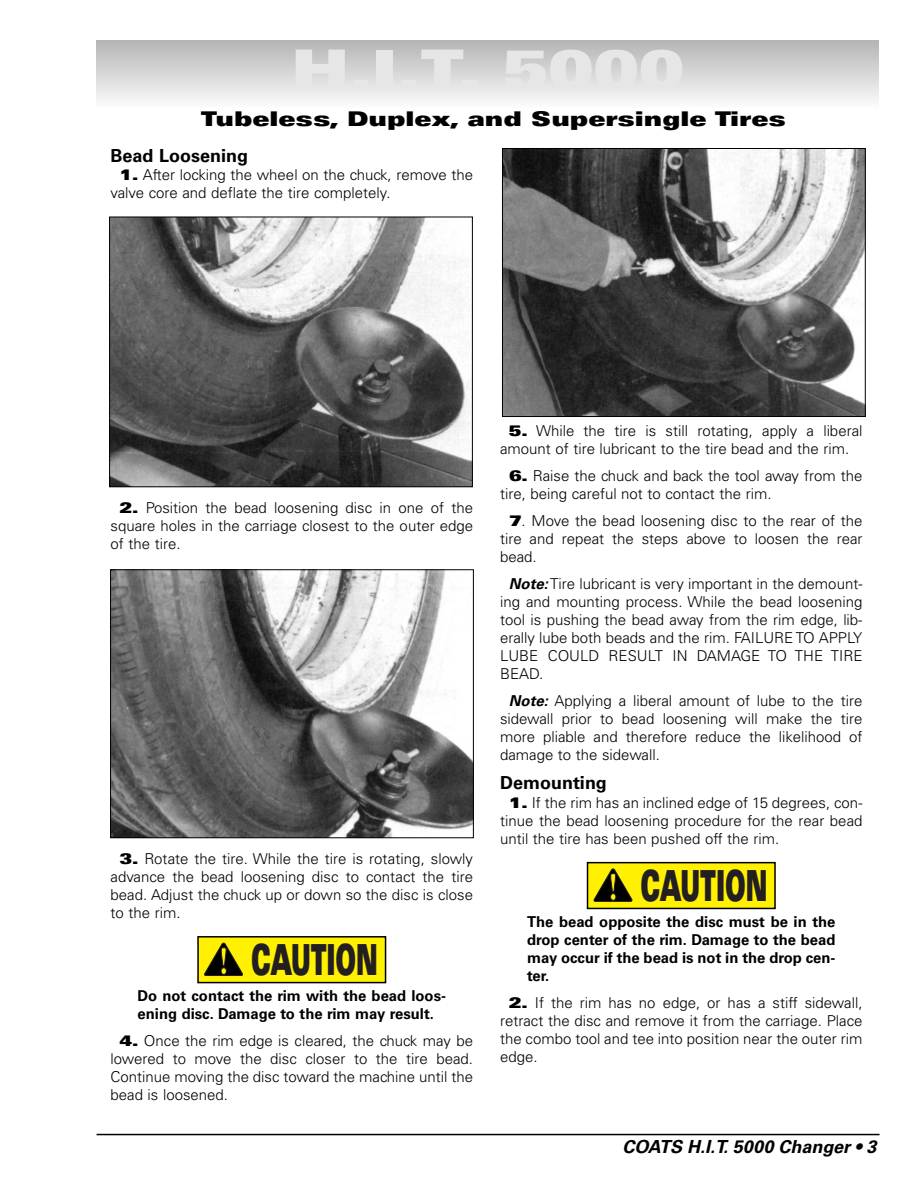
<style>
.page{position:relative;width:918px;height:1188px;background:#fff}
.page>*{position:absolute;margin:0;border:0;box-sizing:border-box;transform-origin:0 0}
.t1{font:900 expanded 54px "Univers";color:#e6e6e6}
.t2{font:900 expanded 42.9px "Univers";letter-spacing:-.005em;color:#231f20;scale:.46 1}
.t3{font:900 expanded 20.25px "Univers";color:#000}
.t4{font:italic 700 18px "Univers";color:#000}
.t5{font:700 18px "Univers";color:#000}
.t6{font:300 15px/18px "Univers";color:#000;text-align:justify}
.t7{font:700 15px/18px "Univers";color:#000}
.s1{font-weight:900;font-stretch:expanded}
.s2{font-weight:700;font-style:italic}
</style>
<div class="page">
<div style="left:96px;top:40px;width:783px;height:68px;background:linear-gradient(to bottom,#b4b4b4,#fbfbfb)"></div>
<hr style="left:97px;top:1134px;width:783px;height:1px;background:#000">
<div style="left:588px;top:863px;width:186px;height:45px;background:#fff101"></div>
<svg style="left:593px;top:869px;width:39px;height:33px"></svg>
<div style="left:587px;top:862px;width:189px;height:47px;border:2px solid #000"></div>
<div style="left:199px;top:938px;width:186px;height:44px;background:#fff101"></div>
<svg style="left:204px;top:943px;width:39px;height:33px"></svg>
<div style="left:197px;top:936px;width:189px;height:47px;border:2px solid #000"></div>
<img style="left:111px;top:219px;width:359px;height:266px">
<div style="left:109px;top:217px;width:363px;height:270px;border:1px solid #000"></div>
<img style="left:504px;top:150px;width:359px;height:265px">
<div style="left:502px;top:148px;width:363px;height:269px;border:1px solid #000"></div>
<img style="left:112px;top:572px;width:359px;height:264px">
<div style="left:110px;top:570px;width:363px;height:268px;border:1px solid #000"></div>
<h1 class="t1" style="left:291px;top:50px;width:395px">H.I.T. 5000</h1>
<h3 class="t3" style="left:201px;top:111px;width:586px">Tubeless, Duplex, and Supersingle Tires</h3>
<p class="t5" style="left:111px;top:149px;width:139px">Bead Loosening</p>
<p class="t6" style="left:111px;top:168px;width:364px;text-indent:9px"><span class="s1">1.</span> After locking the wheel on the chuck, remove the valve core and deflate the tire completely.</p>
<p class="t6" style="left:111px;top:500px;width:364px;text-indent:9px"><span class="s1">2.</span> Position the bead loosening disc in one of the square holes in the carriage closest to the outer edge of the tire.</p>
<p class="t6" style="left:111px;top:851px;width:364px;text-indent:9px"><span class="s1">3.</span> Rotate the tire. While the tire is rotating, slowly advance the bead loosening disc to contact the tire bead. Adjust the chuck up or down so the disc is close to the rim.</p>
<h2 class="t2" style="left:251px;top:944px;width:277px">CAUTION</h2>
<p class="t7" style="left:138px;top:988px;width:310px">Do not contact the rim with the bead loos&shy;ening disc. Damage to the rim may result.</p>
<p class="t6" style="left:111px;top:1033px;width:364px;text-indent:9px"><span class="s1">4.</span> Once the rim edge is cleared, the chuck may be lowered to move the disc closer to the tire bead.<br>Continue moving the disc toward the machine until the bead is loosened.</p>
<p class="t6" style="left:500px;top:423px;width:364px;text-indent:9px"><span class="s1">5.</span> While the tire is still rotating, apply a liberal amount of tire lubricant to the tire bead and the rim.</p>
<p class="t6" style="left:500px;top:468px;width:364px;text-indent:9px"><span class="s1">6.</span> Raise the chuck and back the tool away from the tire, being careful not to contact the rim.</p>
<p class="t6" style="left:500px;top:513px;width:364px;text-indent:9px"><span class="s1">7</span>. Move the bead loosening disc to the rear of the tire and repeat the steps above to loosen the rear bead.</p>
<p class="t6" style="left:500px;top:576px;width:364px;text-indent:9px"><span class="s2">Note:</span>Tire lubricant is very important in the demount&shy;ing and mounting process. While the bead loosening tool is pushing the bead away from the rim edge, lib&shy;erally lube both beads and the rim. FAILURE TO APPLY LUBE COULD RESULT IN DAMAGE TO THE TIRE BEAD.</p>
<p class="t6" style="left:500px;top:693px;width:364px;text-indent:9px"><span class="s2">Note:</span> Applying a liberal amount of lube to the tire sidewall prior to bead loosening will make the tire more pliable and therefore reduce the likelihood of damage to the sidewall.</p>
<p class="t5" style="left:500px;top:776px;width:108px">Demounting</p>
<p class="t6" style="left:500px;top:795px;width:364px;text-indent:9px"><span class="s1">1.</span> If the rim has an inclined edge of 15 degrees, con&shy;tinue the bead loosening procedure for the rear bead until the tire has been pushed off the rim.</p>
<h2 class="t2" style="left:641px;top:870px;width:277px">CAUTION</h2>
<p class="t7" style="left:527px;top:914px;width:310px;text-align:justify">The bead opposite the disc must be in the drop center of the rim. Damage to the bead may occur if the bead is not in the drop cen&shy;ter.</p>
<p class="t6" style="left:500px;top:995px;width:364px;text-indent:9px"><span class="s1">2.</span> If the rim has no edge, or has a stiff sidewall, retract the disc and remove it from the carriage. Place the combo tool and tee into position near the outer rim edge.</p>
<p class="t4" style="left:623px;top:1140px;width:259px">COATS H.I.T.5000 Changer • 3</p>
</div>
